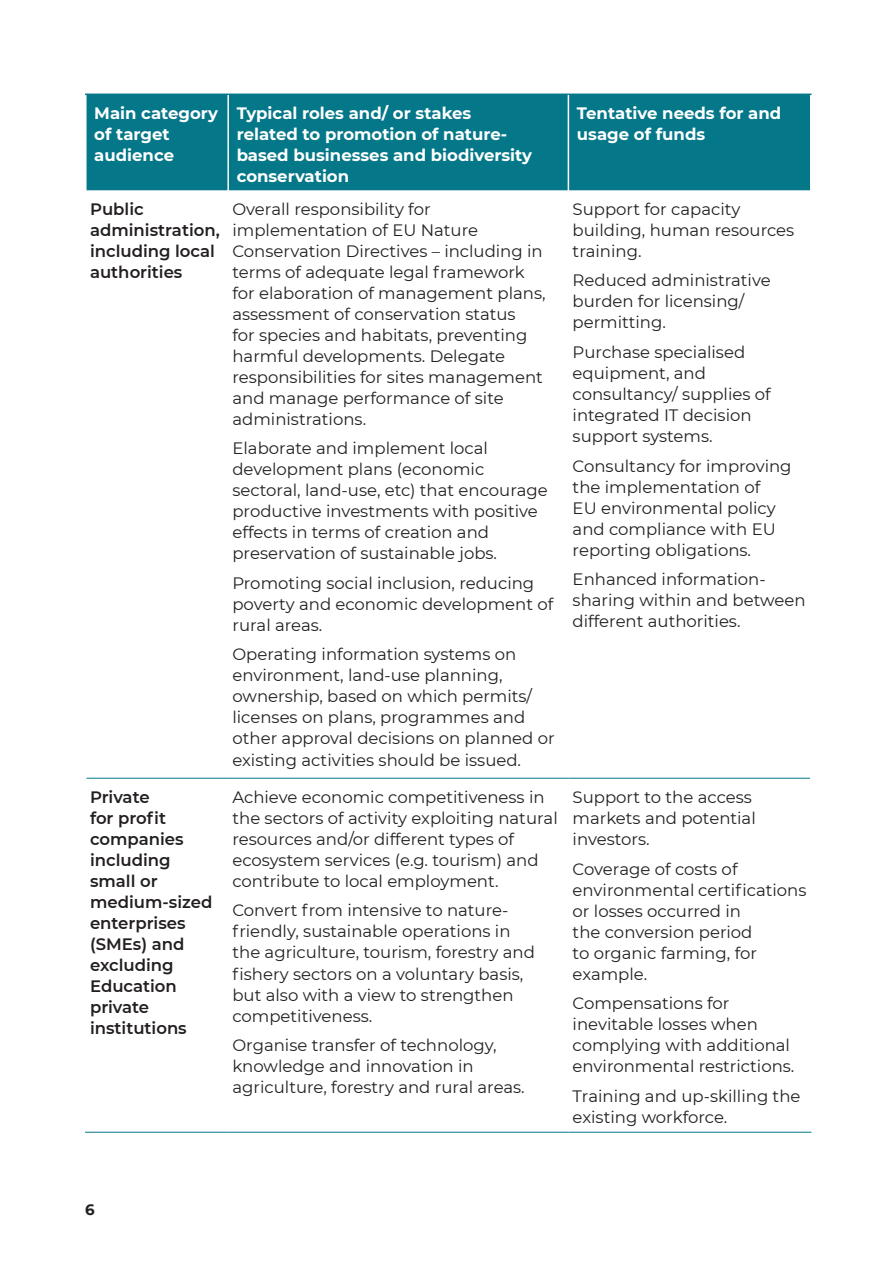
<style>
.page{position:relative;width:893px;height:1263px;background:#fff}
.page>*{position:absolute;margin:0;border:0;box-sizing:border-box;transform-origin:0 0}
.t1{font:16.5px/21px "Montserrat";color:#231f20}
.t2{font:600 16.5px/21px "Montserrat";color:#231f20}
.t3{font:700 16.5px/21px "Montserrat";color:#fff}
.t4{font:700 15px "Montserrat";color:#231f20}
</style>
<div class="page">
<div style="left:87px;top:95px;width:723px;height:95px;background:#047788"></div>
<hr style="left:85px;top:94px;width:143px;height:1px;background:#047788">
<hr style="left:228px;top:94px;width:340px;height:1px;background:#047788">
<hr style="left:568px;top:94px;width:243px;height:1px;background:#047788">
<hr style="left:227px;top:95px;width:2px;height:95px;background:#fff">
<hr style="left:568px;top:95px;width:1px;height:95px;background:#fff">
<hr style="left:87px;top:778px;width:141px;height:1px;background:#047788">
<hr style="left:228px;top:778px;width:340px;height:1px;background:#047788">
<hr style="left:568px;top:778px;width:242px;height:1px;background:#047788">
<hr style="left:85px;top:1132px;width:143px;height:1px;background:#047788">
<hr style="left:228px;top:1132px;width:340px;height:1px;background:#047788">
<hr style="left:568px;top:1132px;width:243px;height:1px;background:#047788">
<p class="t3" style="left:94px;top:102px;width:125px">Main category of target audience</p>
<p class="t3" style="left:237px;top:102px;width:297px">Typical roles and/ or stakes related to promotion of nature&shy;based businesses and biodiversity conservation</p>
<p class="t3" style="left:577px;top:102px;width:206px">Tentative needs for and usage of funds</p>
<p class="t2" style="left:90px;top:198px;width:131px">Public administration, including local authorities</p>
<p class="t1" style="left:232px;top:198px;width:315px">Overall responsibility for implementation of EU Nature Conservation Directives – including in terms of adequate legal framework for elaboration of management plans, assessment of conservation status<br>for species and habitats, preventing harmful developments. Delegate responsibilities for sites management and manage performance of site administrations.</p>
<p class="t1" style="left:232px;top:437px;width:317px">Elaborate and implement local development plans (economic sectoral, land-use, etc) that encourage productive investments with positive effects in terms of creation and preservation of sustainable jobs.</p>
<p class="t1" style="left:232px;top:572px;width:322px">Promoting social inclusion, reducing poverty and economic development of rural areas.</p>
<p class="t1" style="left:232px;top:643px;width:324px">Operating information systems on environment, land-use planning, ownership, based on which permits/ licenses on plans, programmes and other approval decisions on planned or existing activities should be issued.</p>
<p class="t1" style="left:573px;top:198px;width:223px">Support for capacity building, human resources training.</p>
<p class="t1" style="left:573px;top:269px;width:200px">Reduced administrative burden for licensing/ permitting.</p>
<p class="t1" style="left:573px;top:341px;width:200px">Purchase specialised equipment, and consultancy/ supplies of integrated IT decision support systems.</p>
<p class="t1" style="left:573px;top:454px;width:220px">Consultancy for improving the implementation of<br>EU environmental policy and compliance with EU reporting obligations.</p>
<p class="t1" style="left:573px;top:568px;width:234px">Enhanced information&shy;sharing within and between different authorities.</p>
<p class="t2" style="left:90px;top:786px;width:124px">Private<br>for profit companies including small or medium-sized enterprises (SMEs) and excluding<br>Education private institutions</p>
<p class="t1" style="left:232px;top:786px;width:327px">Achieve economic competitiveness in the sectors of activity exploiting natural resources and/or different types of ecosystem services (e.g. tourism) and contribute to local employment.</p>
<p class="t1" style="left:232px;top:899px;width:304px">Convert from intensive to nature&shy;friendly, sustainable operations in the agriculture, tourism, forestry and fishery sectors on a voluntary basis, but also with a view to strengthen competitiveness.</p>
<p class="t1" style="left:232px;top:1034px;width:294px">Organise transfer of technology, knowledge and innovation in agriculture, forestry and rural areas.</p>
<p class="t1" style="left:573px;top:786px;width:185px">Support to the access markets and potential investors.</p>
<p class="t1" style="left:573px;top:857px;width:235px">Coverage of costs of environmental certifications or losses occurred in<br>the conversion period<br>to organic farming, for example.</p>
<p class="t1" style="left:573px;top:992px;width:223px">Compensations for inevitable losses when complying with additional environmental restrictions.</p>
<p class="t1" style="left:573px;top:1084px;width:229px">Training and up-skilling the existing workforce.</p>
<p class="t4" style="left:85px;top:1199px;width:11px">6</p>
</div>
